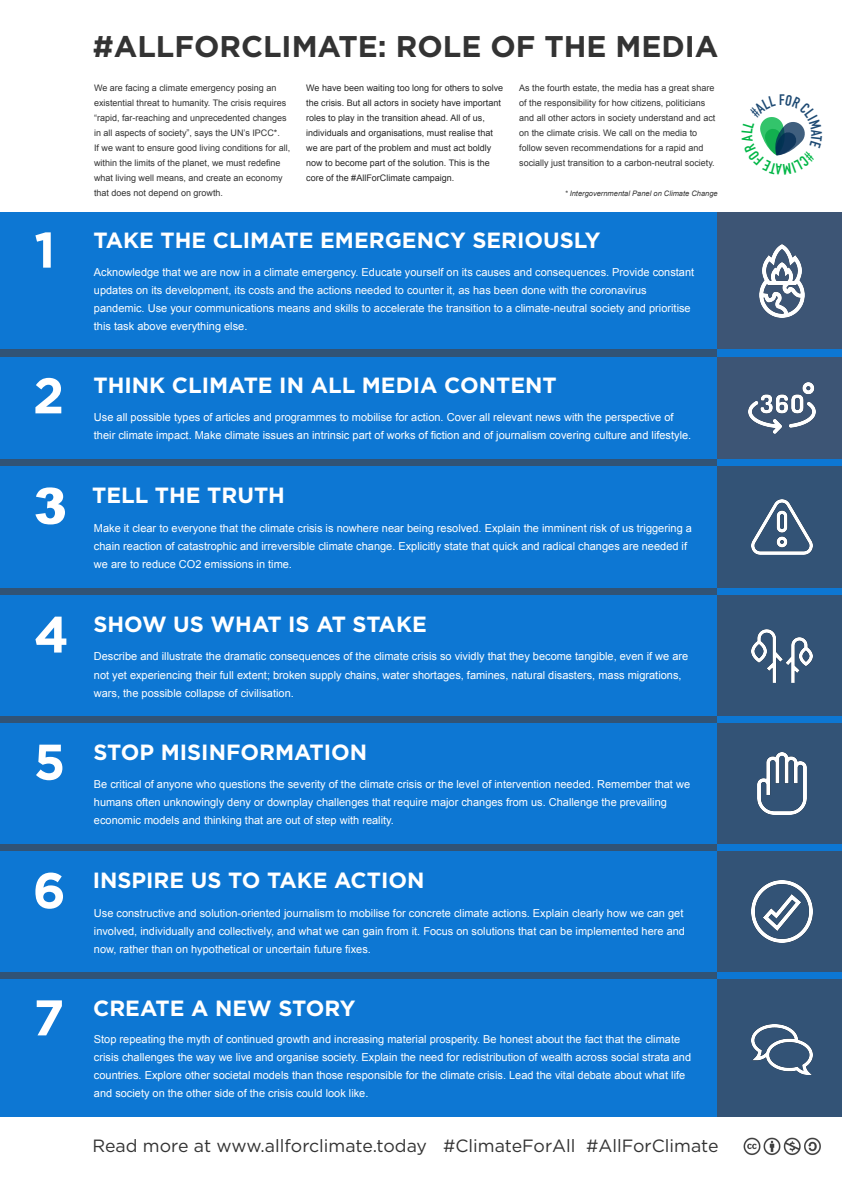
<style>
.page{position:relative;width:842px;height:1193px;background:#fff}
.page>*{position:absolute;margin:0;border:0;box-sizing:border-box;transform-origin:0 0}
.t1{font:700 50.9px "Gotham";color:#fff}
.t2{font:700 50px "Gotham";color:#fff}
.t3{font:900 50px "Arial";color:#fff}
.t4{font:700 29.9px "Gotham";color:#333}
.t5{font:700 22px "Gotham";color:#fff}
.t6{font:17.7px "Gotham";color:#333}
.t7{font:700 15px "DIN Condensed";color:#1e4a73}
.t8{font:11px/18px "Arial";color:#fff}
.t9{font:9px/15px "Arial";color:#333}
.t10{font:9px/15px "Arial";color:#262626}
.t11{font:italic 7.5px "Arial";color:#333}
</style>
<div class="page">
<div style="left:0;top:223px;width:718px;height:882px;background:#315375"></div>
<div style="left:718px;top:223px;width:124px;height:882px;background:#0d77d3"></div>
<div style="left:0;top:978px;width:842px;height:138px;background:#0d77d3"></div>
<div style="left:0;top:851px;width:842px;height:120px;background:#0d77d3"></div>
<div style="left:0;top:723px;width:842px;height:120px;background:#0d77d3"></div>
<div style="left:0;top:595px;width:842px;height:120px;background:#0d77d3"></div>
<div style="left:0;top:466px;width:842px;height:121px;background:#0d77d3"></div>
<div style="left:0;top:357px;width:842px;height:101px;background:#0d77d3"></div>
<div style="left:0;top:212px;width:842px;height:137px;background:#0d77d3"></div>
<div style="left:718px;top:978px;width:124px;height:138px;background:#335376"></div>
<div style="left:718px;top:851px;width:124px;height:120px;background:#335376"></div>
<div style="left:718px;top:723px;width:124px;height:120px;background:#335376"></div>
<div style="left:718px;top:595px;width:124px;height:120px;background:#335376"></div>
<div style="left:718px;top:466px;width:124px;height:121px;background:#335376"></div>
<div style="left:718px;top:357px;width:124px;height:102px;background:#3d5575"></div>
<div style="left:718px;top:212px;width:124px;height:137px;background:#3d5575"></div>
<img style="left:751px;top:1024px;width:62px;height:50px">
<img style="left:751px;top:880px;width:62px;height:62px">
<img style="left:758px;top:752px;width:48px;height:62px">
<img style="left:751px;top:629px;width:62px;height:53px">
<img style="left:751px;top:499px;width:62px;height:55px">
<img style="left:748px;top:383px;width:68px;height:50px">
<img style="left:759px;top:244px;width:46px;height:73px">
<img style="left:743px;top:1137px;width:78px;height:19px">
<svg style="left:760px;top:117px;width:45px;height:39px"></svg>
<h3 class="t4" style="left:93px;top:33px;width:627px">#ALLFORCLIMATE: ROLE OF THE MEDIA</h3>
<p class="t9" style="left:94px;top:81px;width:198px">We are facing a climate emergency posing an existential threat to humanity. The crisis requires “rapid, far-reaching and unprecedented changes in all aspects of society”, says the UN’s IPCC*.<br>If we want to ensure good living conditions for all, within the limits of the planet, we must redefine what living well means, and create an economy that does not depend on growth.</p>
<p class="t10" style="left:306px;top:81px;width:198px">We have been waiting too long for others to solve the crisis. But all actors in society have important roles to play in the transition ahead. All of us, individuals and organisations, must realise that we are part of the problem and must act boldly now to become part of the solution. This is the core of the #AllForClimate campaign.</p>
<p class="t9" style="left:519px;top:81px;width:198px">As the fourth estate, the media has a great share of the responsibility for how citizens, politicians and all other actors in society understand and act on the climate crisis. We call on the media to follow seven recommendations for a rapid and socially just transition to a carbon-neutral society.</p>
<p class="t11" style="left:565px;top:191px;width:155px">* Intergovernmental Panel on Climate Change</p>
<h3 class="t7" style="left:779px;top:94px;width:7px">F</h3>
<h2 class="t2" style="left:34px;top:227px;width:23px">1</h2>
<h3 class="t5" style="left:93px;top:230px;width:508px">TAKE THE CLIMATE EMERGENCY SERIOUSLY</h3>
<p class="t8" style="left:94px;top:263px;width:602px">Acknowledge that we are now in a climate emergency. Educate yourself on its causes and consequences. Provide constant updates on its development, its costs and the actions needed to counter it, as has been done with the coronavirus pandemic. Use your communications means and skills to accelerate the transition to a climate-neutral society and prioritise this task above everything else.</p>
<h2 class="t2" style="left:33px;top:373px;width:33px">2</h2>
<h3 class="t5" style="left:94px;top:375px;width:465px">THINK CLIMATE IN ALL MEDIA CONTENT</h3>
<p class="t8" style="left:94px;top:409px;width:599px">Use all possible types of articles and programmes to mobilise for action. Cover all relevant news with the perspective of their climate impact. Make climate issues an intrinsic part of works of fiction and of journalism covering culture and lifestyle.</p>
<h2 class="t3" style="left:34px;top:488px;width:35px">3</h2>
<h3 class="t5" style="left:92px;top:485px;width:194px">TELL THE TRUTH</h3>
<p class="t8" style="left:94px;top:520px;width:599px">Make it clear to everyone that the climate crisis is nowhere near being resolved. Explain the imminent risk of us triggering a chain reaction of catastrophic and irreversible climate change. Explicitly state that quick and radical changes are needed if we are to reduce CO2 emissions in time.</p>
<h1 class="t1" style="left:34px;top:611px;width:37px">4</h1>
<h3 class="t5" style="left:93px;top:614px;width:335px">SHOW US WHAT IS AT STAKE</h3>
<p class="t8" style="left:94px;top:648px;width:596px">Describe and illustrate the dramatic consequences of the climate crisis so vividly that they become tangible, even if we are not yet experiencing their full extent; broken supply chains, water shortages, famines, natural disasters, mass migrations, wars, the possible collapse of civilisation.</p>
<h2 class="t2" style="left:34px;top:739px;width:33px">5</h2>
<h3 class="t5" style="left:93px;top:742px;width:275px">STOP MISINFORMATION</h3>
<p class="t8" style="left:94px;top:776px;width:598px">Be critical of anyone who questions the severity of the climate crisis or the level of intervention needed. Remember that we humans often unknowingly deny or downplay challenges that require major changes from us. Challenge the prevailing economic models and thinking that are out of step with reality.</p>
<h2 class="t2" style="left:33px;top:867px;width:35px">6</h2>
<h3 class="t5" style="left:93px;top:870px;width:333px">INSPIRE US TO TAKE ACTION</h3>
<p class="t8" style="left:94px;top:904px;width:593px">Use constructive and solution-oriented journalism to mobilise for concrete climate actions. Explain clearly how we can get involved, individually and collectively, and what we can gain from it. Focus on solutions that can be implemented here and now, rather than on hypothetical or uncertain future fixes.</p>
<h2 class="t2" style="left:33px;top:995px;width:32px">7</h2>
<h3 class="t5" style="left:93px;top:998px;width:264px">CREATE A NEW STORY</h3>
<p class="t8" style="left:94px;top:1031px;width:599px">Stop repeating the myth of continued growth and increasing material prosperity. Be honest about the fact that the climate crisis challenges the way we live and organise society. Explain the need for redistribution of wealth across social strata and countries. Explore other societal models than those responsible for the climate crisis. Lead the vital debate about what life and society on the other side of the crisis could look like.</p>
<h3 class="t6" style="left:93px;top:1137px;width:627px">Read more at www.allforclimate.today #ClimateForAll #AllForClimate</h3>
</div>
